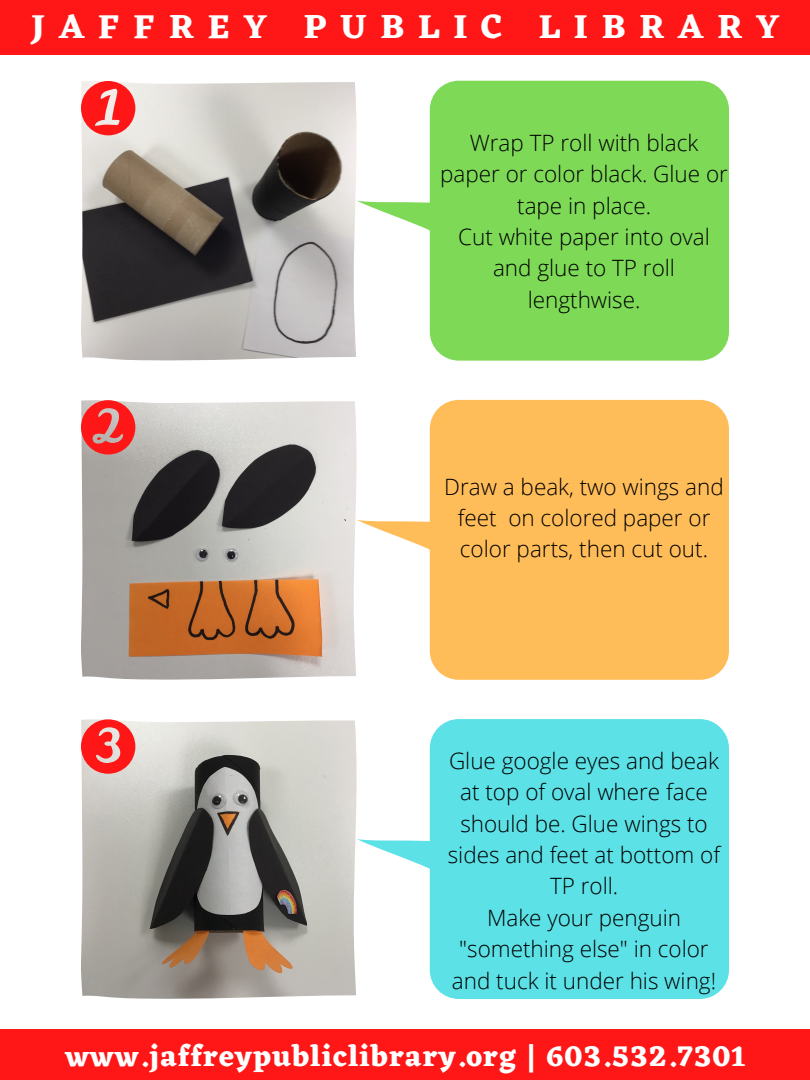
<style>
.page{position:relative;width:810px;height:1080px;background:#fff}
.page>*{position:absolute;margin:0;border:0;box-sizing:border-box;transform-origin:0 0}
.t1{font:700 34.56px "Eczar";letter-spacing:.4em;color:#fff}
.t2{font:700 29.88px "Eczar";letter-spacing:.035em;color:#fff}
.t3{font:300 22.5px/31.4px "Open Sans";color:#000;text-align:center}
</style>
<div class="page">
<div style="left:0;top:0;width:810px;height:55px;background:#ff1616"></div>
<div style="left:0;top:1029px;width:810px;height:51px;background:#ff1616"></div>
<img style="left:81px;top:82px;width:275px;height:279px">
<svg style="left:81px;top:81px;width:54px;height:54px;background:#f95d5c"></svg>
<svg style="left:356px;top:81px;width:373px;height:280px;fill:#7ed957"></svg>
<img style="left:81px;top:401px;width:275px;height:279px">
<svg style="left:356px;top:400px;width:373px;height:280px;fill:#ffbd59"></svg>
<svg style="left:81px;top:400px;width:54px;height:55px;background:#e85352"></svg>
<img style="left:81px;top:720px;width:275px;height:279px">
<svg style="left:81px;top:719px;width:54px;height:55px;background:#f55c5b"></svg>
<svg style="left:356px;top:719px;width:373px;height:280px;fill:#5ce1e6"></svg>
<p class="t1" style="left:31px;top:6px;width:749px">JAFFREY PUBLIC LIBRARY</p>
<p class="t3" style="left:440px;top:126px;width:289px">Wrap TP roll with black paper or color black. Glue or tape in place.</p>
<p class="t3" style="left:458px;top:220px;width:253px">Cut white paper into oval and glue to TP roll lengthwise.</p>
<p class="t3" style="left:444px;top:470px;width:281px">Draw a beak, two wings and feet on colored paper or color parts, then cut out.</p>
<p class="t3" style="left:448px;top:744px;width:274px">Glue google eyes and beak at top of oval where face should be. Glue wings to sides and feet at bottom of<br>TP roll.</p>
<p class="t3" style="left:452px;top:901px;width:266px">Make your penguin "something else" in color and tuck it under his wing!</p>
<p class="t2" style="left:66px;top:1038px;width:681px">www.jaffreypubliclibrary.org | 603.532.7301</p>
</div>
